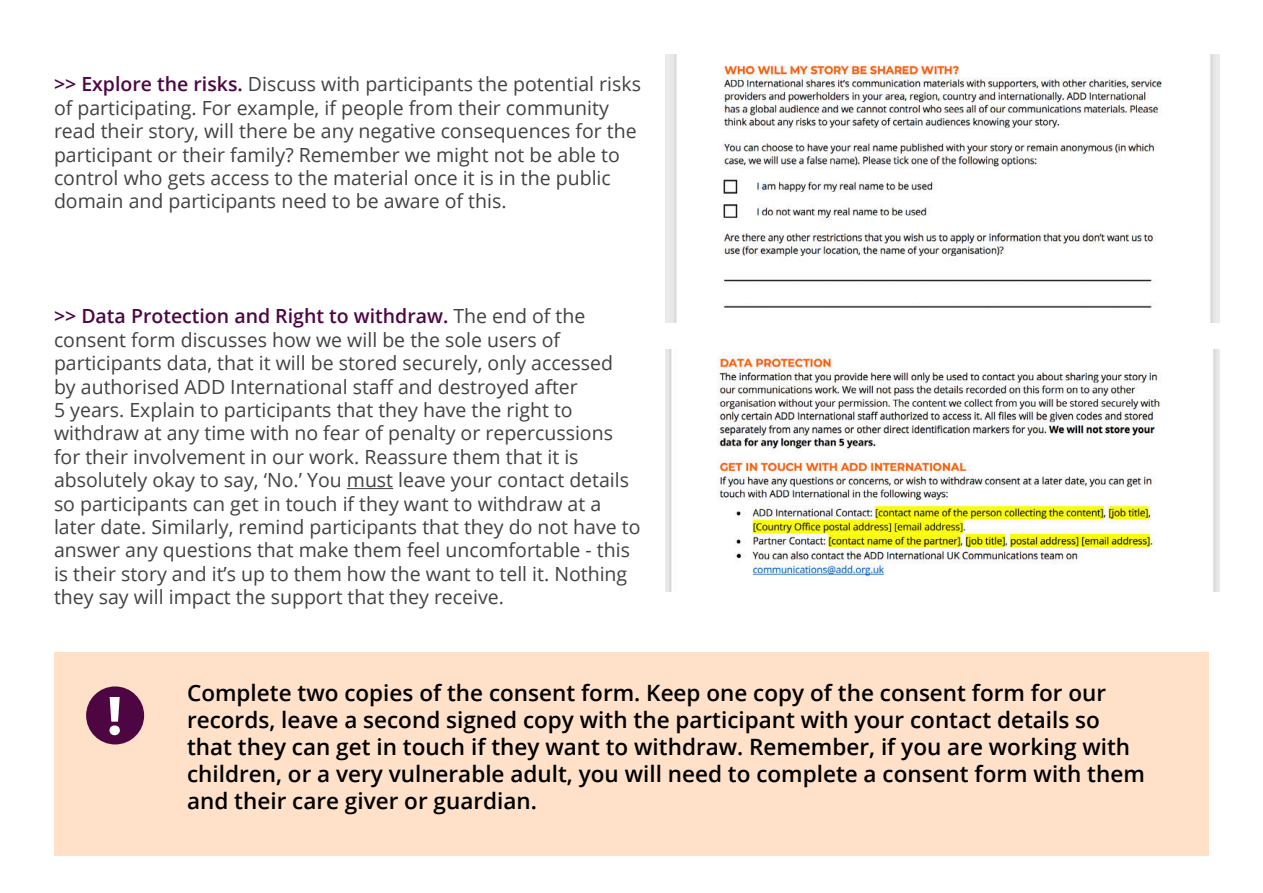
<style>
.page{position:relative;width:1263px;height:893px;background:#fff}
.page>*{position:absolute;margin:0;border:0;box-sizing:border-box;transform-origin:0 0}
.t1{font:700 54px "Montserrat";color:#fff}
.t2{font:600 22.5px/27px "Open Sans";color:#000}
.t3{font:19.5px/23.4px "Open Sans";color:#414243}
.s1{font-weight:600;color:#4e0643}
</style>
<div class="page">
<hr style="left:347px;top:488px;width:46px;height:1px;background:#414243">
<img style="left:666px;top:54px;width:553px;height:268px">
<img style="left:666px;top:350px;width:553px;height:241px">
<div style="left:54px;top:653px;width:1155px;height:203px;background:#fee1c8"></div>
<div style="left:86px;top:686px;width:58px;height:58px;background:#4e0643;border-radius:50%"></div>
<p class="t3" style="left:54px;top:75px;width:588px"><span class="s1">&gt;&gt; Explore the risks.</span> Discuss with participants the potential risks of participating. For example, if people from their community read their story, will there be any negative consequences for the participant or their family? Remember we might not be able to control who gets access to the material once it is in the public domain and participants need to be aware of this.</p>
<p class="t3" style="left:54px;top:306px;width:588px"><span class="s1">&gt;&gt; Data Protection and Right to withdraw.</span> The end of the consent form discusses how we will be the sole users of participants data, that it will be stored securely, only accessed<br>by authorised ADD International staff and destroyed after<br>5 years. Explain to participants that they have the right to withdraw at any time with no fear of penalty or repercussions for their involvement in our work. Reassure them that it is absolutely okay to say, ‘No.’ You must leave your contact details so participants can get in touch if they want to withdraw at a later date. Similarly, remind participants that they do not have to answer any questions that make them feel uncomfortable - this is their story and it’s up to them how the want to tell it. Nothing they say will impact the support that they receive.</p>
<h1 class="t1" style="left:107px;top:694px;width:17px">!</h1>
<p class="t2" style="left:187px;top:681px;width:959px">Complete two copies of the consent form. Keep one copy of the consent form for our records, leave a second signed copy with the participant with your contact details so that they can get in touch if they want to withdraw. Remember, if you are working with children, or a very vulnerable adult, you will need to complete a consent form with them and their care giver or guardian.</p>
</div>
